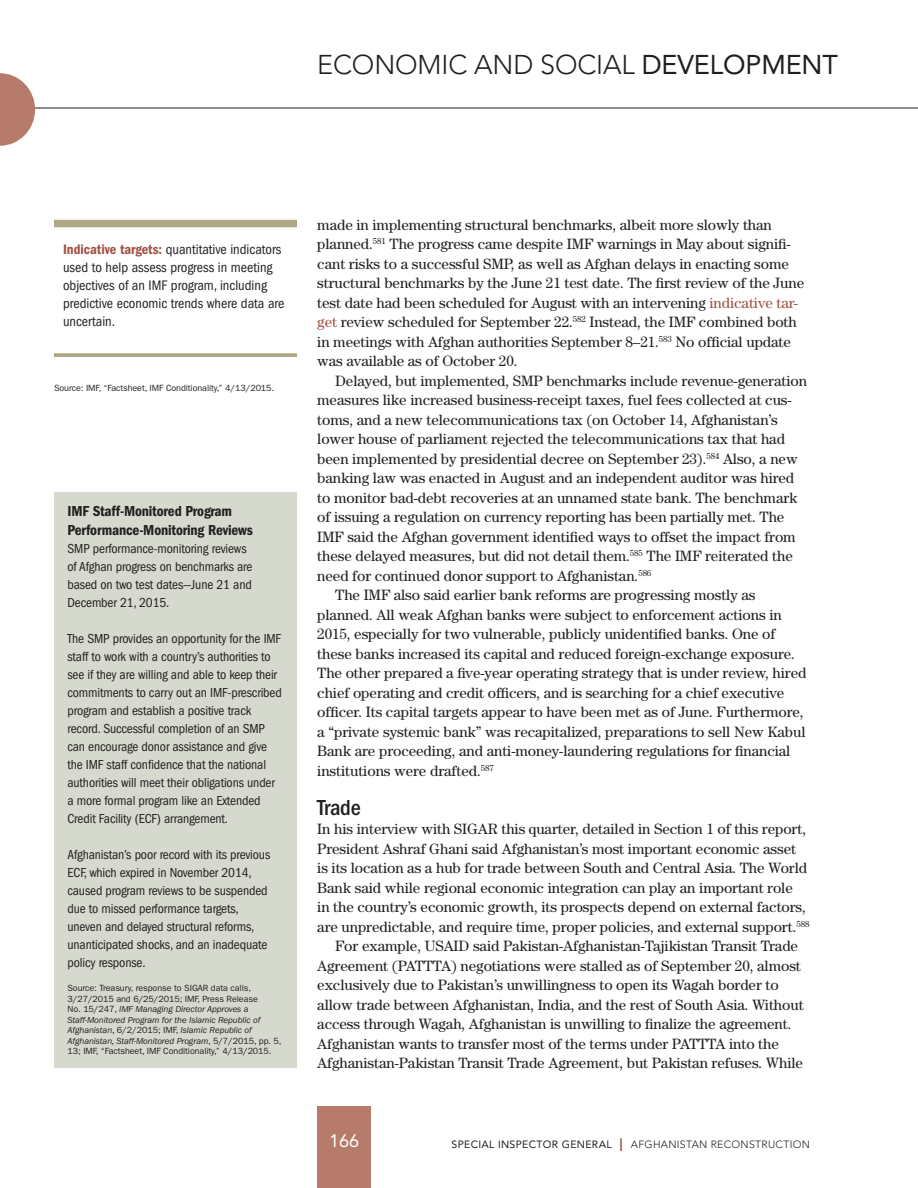
<style>
.page{position:relative;width:918px;height:1188px;background:#fff}
.page>*{position:absolute;margin:0;border:0;box-sizing:border-box;transform-origin:0 0}
.t1{font:300 27px "Avenir LT Std";letter-spacing:-.005em;color:#231f20}
.t2{font:500 condensed 22.5px "ITC Franklin Gothic Std";letter-spacing:-.01em;color:#231f20}
.t3{font:18px "Avenir LT Std";color:#fff}
.t4{font:15px/19.5px "Century Std";letter-spacing:-.005em;color:#231f20}
.t5{font:15px/19.5px "ITC Franklin Gothic Std Dm Cd";letter-spacing:-.01em;color:#231f20}
.t6{font:condensed 14.25px/18px "ITC Franklin Gothic Std";color:#231f20}
.t7{font:condensed 13.5px/18px "ITC Franklin Gothic Std";letter-spacing:-.01em;color:#231f20}
.t8{font:300 10.5px "Avenir LT Std";letter-spacing:.03em;color:#231f20}
.t9{font:9px/10.5px "ITC Franklin Gothic Std";letter-spacing:-.01em;color:#231f20}
.s1{font-weight:400}
.s2{font-family:"ITC Franklin Gothic Std Dm Cd";font-stretch:normal;color:#a05243}
.s3{font-style:italic}
.s4{color:#a05243}
.s5{font-weight:400;font-size:18px;color:#a05243}
</style>
<div class="page">
<hr style="left:0;top:108px;width:918px;height:1px;background:#231f20">
<svg style="left:0;top:73px;width:35px;height:73px"></svg>
<div style="left:317px;top:1107px;width:54px;height:81px;background:#b67b6a"></div>
<div style="left:54px;top:220px;width:243px;height:7px;background:#aea984"></div>
<svg style="left:54px;top:353px;width:243px;height:4px"></svg>
<div style="left:54px;top:492px;width:243px;height:576px;background:#d6d9ce"></div>
<h1 class="t1" style="left:317px;top:49px;width:522px">ECONOMIC AND SOCIAL <span class="s1">DEVELOPMENT</span></h1>
<p class="t6" style="left:63px;top:241px;width:223px"><span class="s2">Indicative targets:</span> quantitative indicators used to help assess progress in meeting objectives of an IM F program, including predictive economic trends where data are uncertain.</p>
<p class="t9" style="left:54px;top:383px;width:222px">Source: IMF, “Factsheet, IMF Conditionality,” 4/13/2015.</p>
<p class="t5" style="left:68px;top:501px;width:187px">IMF Staff-Monitored Program<br>Performance-Monitoring Reviews</p>
<p class="t7" style="left:68px;top:540px;width:187px">SM P performance-monitoring reviews of Afghan progress on benchmarks are based on two test dates—June 21 and<br>December 21, 2015.</p>
<p class="t7" style="left:68px;top:630px;width:216px">The SM P provides an opportunity for the IM F staff to work with a country’s authorities to see if they are willing and able to keep their commitments to carry out an IM F-prescribed program and establish a positive track record. Successful completion of an SM P can encourage donor assistance and give the IM F staff confidence that the national authorities will meet their obligations under a more formal program like an Extended Credit Facility (ECF) arrangement.</p>
<p class="t7" style="left:68px;top:846px;width:204px">Afghanistan’s poor record with its previous ECF, which expired in November 2014, caused program reviews to be suspended due to missed performance targets, uneven and delayed structural reforms, unanticipated shocks, and an inadequate policy response.</p>
<p class="t9" style="left:68px;top:983px;width:216px">Source: Treasury, response to SIGAR data calls, 3/27/2015 and 6/25/2015; IMF, Press Release<br>No. 15/247, <span class="s3">IMF Managing Director Approves a Staff-Monitored Program for the Islamic Republic of Afghanistan</span>, 6/2/2015; IMF, <span class="s3">Islamic Republic of Afghanistan, Staff-Monitored Program</span>, 5/7/2015, pp. 5, 13; IMF, “Factsheet, IMF Conditionality,” 4/13/2015.</p>
<p class="t4" style="left:317px;top:214px;width:488px">made in implementing structural benchmarks, albeit more slowly than planned.<sup>581</sup> The progress came despite IMF warnings in May about signifi&shy;cant risks to a successful SMP, as well as Afghan delays in enacting some structural benchmarks by the June 21 test date. The first review of the June test date had been scheduled for August with an intervening <span class="s4">indicative tar&shy;get</span> review scheduled for September 22.<sup>582</sup> Instead, the IMF combined both in meetings with Afghan authorities September 8–21.<sup>583</sup> No official update was available as of October 20.</p>
<p class="t4" style="left:335px;top:370px;width:473px">Delayed, but implemented, SMP benchmarks include revenue-generation</p>
<p class="t4" style="left:317px;top:390px;width:476px">measures like increased business-receipt taxes, fuel fees collected at cus-</p>
<p class="t4" style="left:317px;top:409px;width:462px">toms, and a new telecommunications tax (on October 14, Afghanistan’s</p>
<p class="t4" style="left:317px;top:429px;width:469px">lower house of parliament rejected the telecommunications tax that had</p>
<p class="t4" style="left:317px;top:448px;width:482px">been implemented by presidential decree on September 23).<sup>584</sup> Also, a new</p>
<p class="t4" style="left:317px;top:468px;width:479px">banking law was enacted in August and an independent auditor was hired</p>
<p class="t4" style="left:317px;top:487px;width:482px">to monitor bad-debt recoveries at an unnamed state bank. The benchmark</p>
<p class="t4" style="left:317px;top:507px;width:469px">of issuing a regulation on currency reporting has been partially met. The</p>
<p class="t4" style="left:317px;top:526px;width:480px">IMF said the Afghan government identified ways to offset the impact from</p>
<p class="t4" style="left:317px;top:546px;width:477px">these delayed measures, but did not detail them.<sup>585</sup> The IMF reiterated the</p>
<p class="t4" style="left:317px;top:565px;width:336px">need for continued donor support to Afghanistan.<sup>586</sup></p>
<p class="t4" style="left:335px;top:585px;width:422px">The IMF also said earlier bank reforms are progressing mostly as</p>
<p class="t4" style="left:317px;top:604px;width:466px">planned. All weak Afghan banks were subject to enforcement actions in</p>
<p class="t4" style="left:317px;top:624px;width:460px">2015, especially for two vulnerable, publicly unidentified banks. One of</p>
<p class="t4" style="left:317px;top:643px;width:479px">these banks increased its capital and reduced foreign-exchange exposure.</p>
<p class="t4" style="left:317px;top:663px;width:491px">The other prepared a five-year operating strategy that is under review, hired</p>
<p class="t4" style="left:317px;top:682px;width:469px">chief operating and credit officers, and is searching for a chief executive</p>
<p class="t4" style="left:317px;top:702px;width:488px">officer. Its capital targets appear to have been met as of June. Furthermore,</p>
<p class="t4" style="left:317px;top:721px;width:490px">a “private systemic bank” was recapitalized, preparations to sell New Kabul</p>
<p class="t4" style="left:317px;top:741px;width:475px">Bank are proceeding, and anti-money-laundering regulations for financial</p>
<p class="t4" style="left:317px;top:760px;width:178px">institutions were drafted.<sup>587</sup></p>
<h2 class="t2" style="left:317px;top:794px;width:45px">Trade</h2>
<p class="t4" style="left:317px;top:819px;width:490px">In his interview with SIGAR this quarter, detailed in Section 1 of this report,</p>
<p class="t4" style="left:317px;top:838px;width:480px">President Ashraf Ghani said Afghanistan’s most important economic asset</p>
<p class="t4" style="left:317px;top:858px;width:491px">is its location as a hub for trade between South and Central Asia. The World</p>
<p class="t4" style="left:317px;top:877px;width:477px">Bank said while regional economic integration can play an important role</p>
<p class="t4" style="left:317px;top:897px;width:490px">in the country’s economic growth, its prospects depend on external factors,</p>
<p class="t4" style="left:317px;top:916px;width:494px">are unpredictable, and require time, proper policies, and external support.<sup>588</sup></p>
<p class="t4" style="left:335px;top:936px;width:464px">For example, USAID said Pakistan-Afghanistan-Tajikistan Transit Trade</p>
<p class="t4" style="left:317px;top:955px;width:485px">Agreement (PATTTA) negotiations were stalled as of September 20, almost</p>
<p class="t4" style="left:317px;top:975px;width:463px">exclusively due to Pakistan’s unwillingness to open its Wagah border to</p>
<p class="t4" style="left:317px;top:994px;width:488px">allow trade between Afghanistan, India, and the rest of South Asia. Without</p>
<p class="t4" style="left:317px;top:1014px;width:476px">access through Wagah, Afghanistan is unwilling to finalize the agreement.</p>
<p class="t4" style="left:317px;top:1033px;width:463px">Afghanistan wants to transfer most of the terms under PATTTA into the</p>
<p class="t4" style="left:317px;top:1053px;width:487px">Afghanistan-Pakistan Transit Trade Agreement, but Pakistan refuses. While</p>
<p class="t3" style="left:329px;top:1131px;width:32px">166</p>
<p class="t8" style="left:452px;top:1138px;width:360px"><span class="s1">SPECIAL INSPECTOR GENERAL</span> <span class="s5">I</span> AFGHANISTAN RECONSTRUCTION</p>
</div>
